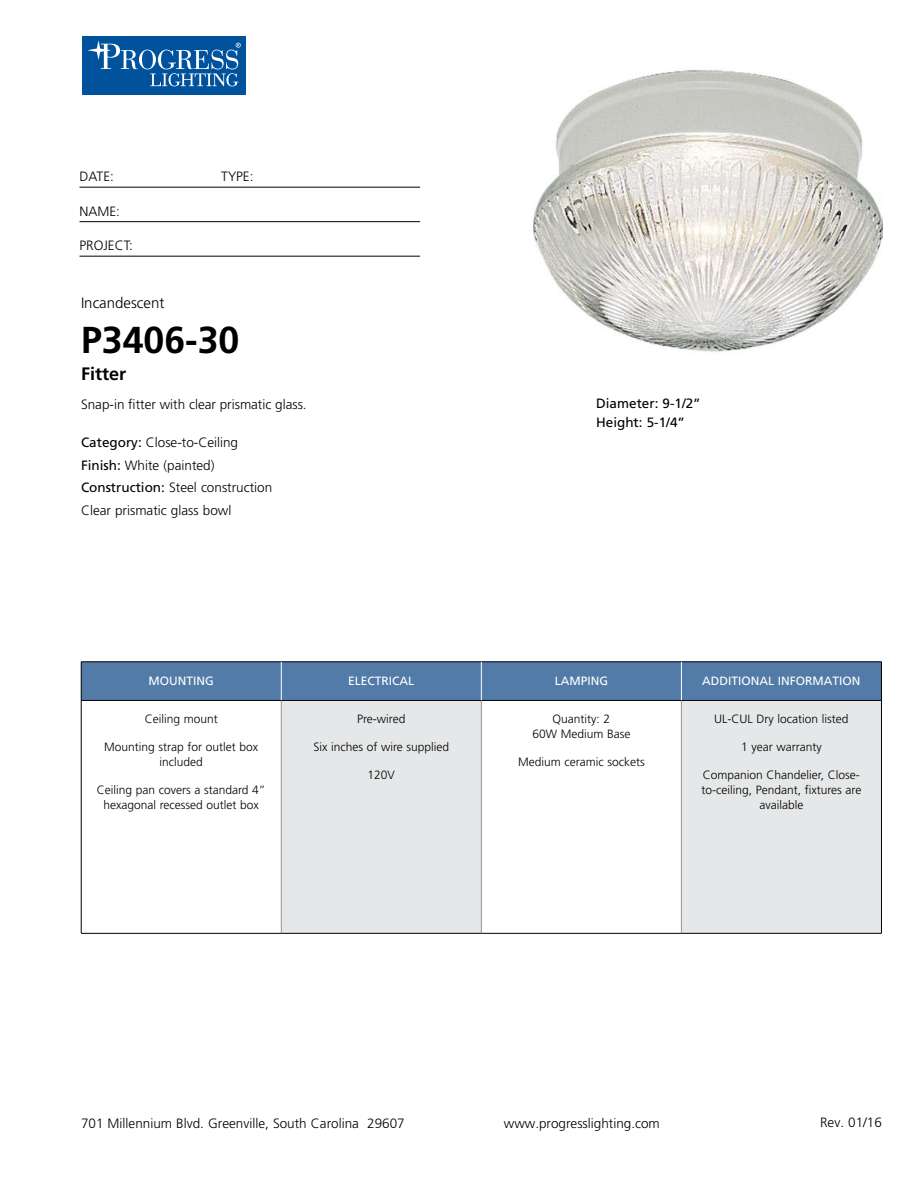
<style>
.page{position:relative;width:918px;height:1188px;background:#fff}
.page>*{position:absolute;margin:0;border:0;box-sizing:border-box;transform-origin:0 0}
.t1{font:700 37.5px "Frutiger";color:#000}
.t2{font:700 18px "Frutiger";color:#000}
.t3{font:300 15px "Frutiger";color:#000}
.t4{font:300 13.5px/22.5px "Frutiger";color:#000}
.t5{font:13.5px/19.5px "Frutiger";color:#000}
.t6{font:300 12px/15px "Frutiger";color:#000;text-align:center}
.t7{font:12px "Frutiger";color:#fff}
.s1{font-weight:400}
</style>
<div class="page">
<div style="left:82px;top:36px;width:164px;height:59px;background:#00529c"></div>
<svg style="left:139px;top:50px;width:17px;height:19px"></svg>
<div style="left:142px;top:50px;width:11px;height:19px;background:#00529c;border-radius:50%"></div>
<svg style="left:87px;top:40px;width:51px;height:29px"></svg>
<svg style="left:150px;top:43px;width:91px;height:43px"></svg>
<hr style="left:80px;top:187px;width:340px;height:1px;background:#000">
<hr style="left:80px;top:221px;width:340px;height:1px;background:#000">
<hr style="left:80px;top:256px;width:340px;height:1px;background:#000">
<div style="left:82px;top:663px;width:799px;height:37px;background:#527ba8"></div>
<div style="left:281px;top:700px;width:200px;height:233px;background:#e6e7e8"></div>
<div style="left:681px;top:700px;width:200px;height:233px;background:#e6e7e8"></div>
<hr style="left:281px;top:701px;width:1px;height:232px;background:#939598">
<hr style="left:481px;top:701px;width:1px;height:232px;background:#939598">
<hr style="left:681px;top:701px;width:1px;height:232px;background:#939598">
<hr style="left:81px;top:700px;width:200px;height:1px;background:#000">
<hr style="left:281px;top:700px;width:200px;height:1px;background:#000">
<hr style="left:481px;top:700px;width:200px;height:1px;background:#000">
<hr style="left:681px;top:700px;width:200px;height:1px;background:#000">
<hr style="left:81px;top:933px;width:200px;height:1px;background:#000">
<hr style="left:281px;top:933px;width:200px;height:1px;background:#000">
<hr style="left:481px;top:933px;width:200px;height:1px;background:#000">
<hr style="left:681px;top:933px;width:201px;height:1px;background:#000">
<hr style="left:81px;top:662px;width:200px;height:1px;background:#000">
<hr style="left:81px;top:662px;width:1px;height:38px;background:#000">
<hr style="left:281px;top:662px;width:200px;height:1px;background:#000">
<hr style="left:481px;top:662px;width:200px;height:1px;background:#000">
<hr style="left:681px;top:662px;width:201px;height:1px;background:#000">
<hr style="left:881px;top:662px;width:1px;height:38px;background:#000">
<hr style="left:81px;top:700px;width:1px;height:233px;background:#000">
<hr style="left:881px;top:700px;width:1px;height:233px;background:#000">
<hr style="left:281px;top:662px;width:1px;height:38px;background:#fff">
<hr style="left:681px;top:662px;width:1px;height:38px;background:#fff">
<hr style="left:481px;top:662px;width:1px;height:38px;background:#fff">
<img style="left:533px;top:69px;width:349px;height:283px">
<p class="t4" style="left:80px;top:165px;width:36px">DATE:</p>
<p class="t4" style="left:221px;top:165px;width:34px">TYPE:</p>
<p class="t4" style="left:80px;top:200px;width:42px">NAME:</p>
<p class="t4" style="left:80px;top:234px;width:55px">PROJECT:</p>
<p class="t3" style="left:81px;top:295px;width:85px">Incandescent</p>
<h1 class="t1" style="left:81px;top:318px;width:160px">P3406-30</h1>
<h2 class="t2" style="left:81px;top:364px;width:47px">Fitter</h2>
<p class="t4" style="left:81px;top:393px;width:227px">Snap-in fitter with clear prismatic glass.</p>
<p class="t4" style="left:81px;top:431px;width:193px"><span class="s1">Category:</span> Close-to-Ceiling<br><span class="s1">Finish:</span> White (painted)<br><span class="s1">Construction:</span> Steel construction<br>Clear prismatic glass bowl</p>
<p class="t5" style="left:596px;top:393px;width:106px">Diameter: 9-1/2”<br>Height: 5-1/4”</p>
<p class="t7" style="left:149px;top:673px;width:67px">MOUNTING</p>
<p class="t7" style="left:348px;top:673px;width:68px">ELECTRICAL</p>
<p class="t7" style="left:555px;top:673px;width:55px">LAMPING</p>
<p class="t7" style="left:702px;top:673px;width:160px">ADDITIONAL INFORMATION</p>
<p class="t6" style="left:145px;top:712px;width:75px">Ceiling mount</p>
<p class="t6" style="left:104px;top:739px;width:156px">Mounting strap for outlet box included</p>
<p class="t6" style="left:97px;top:782px;width:170px">Ceiling pan covers a standard 4” hexagonal recessed outlet box</p>
<p class="t6" style="left:357px;top:712px;width:50px">Pre-wired</p>
<p class="t6" style="left:313px;top:739px;width:137px">Six inches of wire supplied</p>
<p class="t6" style="left:368px;top:767px;width:29px">120V</p>
<p class="t6" style="left:714px;top:712px;width:136px">UL-CUL Dry location listed</p>
<p class="t6" style="left:741px;top:739px;width:82px">1 year warranty</p>
<p class="t6" style="left:701px;top:767px;width:161px">Companion Chandelier, Close&shy;to-ceiling, Pendant, fixtures are available</p>
<p class="t6" style="left:532px;top:712px;width:100px">Quantity: 2<br>60W Medium Base</p>
<p class="t6" style="left:518px;top:754px;width:128px">Medium ceramic sockets</p>
<p class="t4" style="left:81px;top:1112px;width:325px">701 Millennium Blvd. Greenville, South Carolina 29607</p>
<p class="t4" style="left:504px;top:1112px;width:158px">www.progresslighting.com</p>
<p class="t4" style="left:820px;top:1111px;width:63px">Rev. 01/16</p>
</div>
